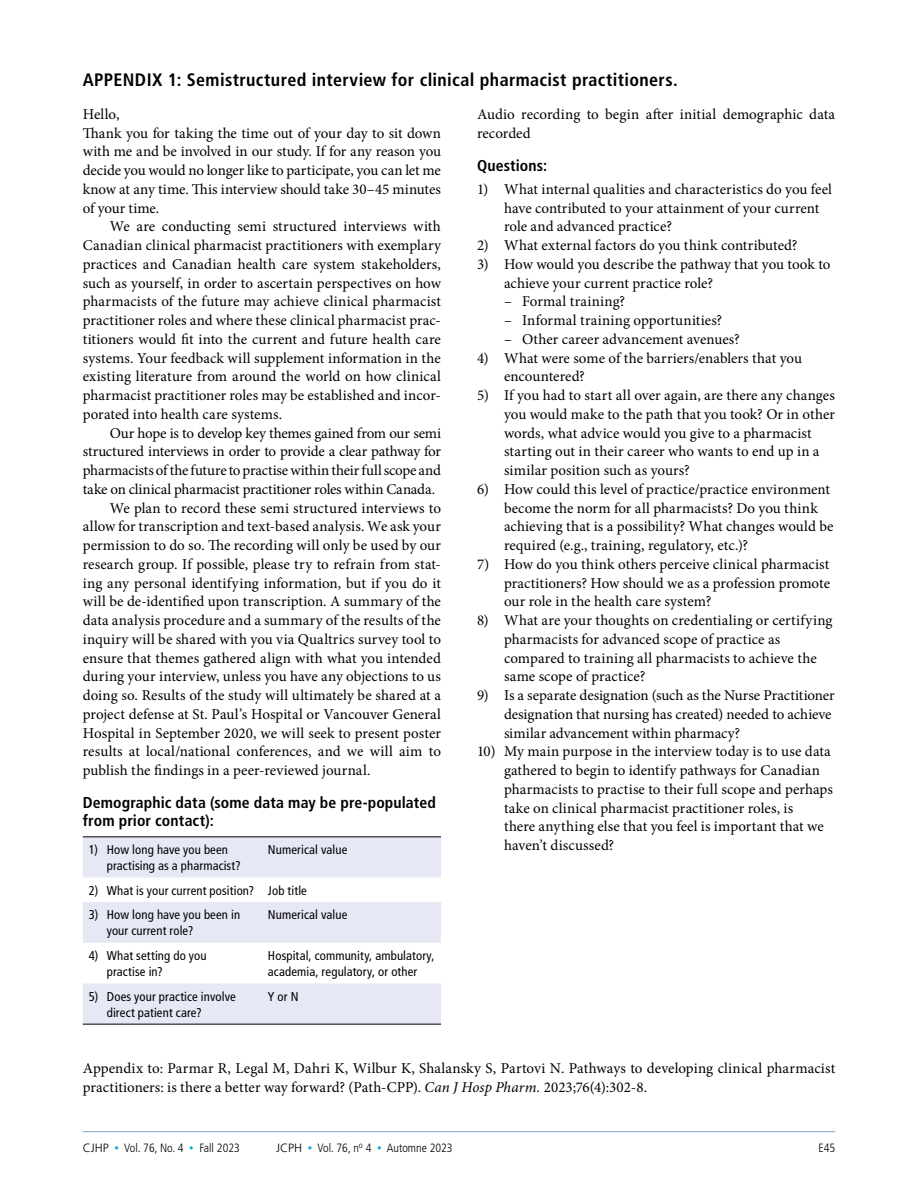
<style>
.page{position:relative;width:918px;height:1188px;background:#fff}
.page>*{position:absolute;margin:0;border:0;box-sizing:border-box;transform-origin:0 0}
.CJHP_H1{font:700 condensed 18px "Frutiger LT Std";letter-spacing:.02em;color:#000}
.CJHP_H2{font:700 condensed 15.75px/18px "Frutiger LT Std";letter-spacing:.005em;color:#000}
.CJHP_BodyText_Inden{font:15px/18.8px "Minion Pro";color:#000;text-align:justify}
.CJHP_BodyText_NL{font:15px/18.8px "Minion Pro";letter-spacing:.005em;color:#000}
.CJHP_BodyText{font:15px/18.8px "Minion Pro";color:#000;text-align:justify}
.CJHP_BodyText_NLNL{font:15px "Minion Pro";letter-spacing:.01em;color:#000}
.CJHP_TableText{font:condensed 12.75px/16.2px "Frutiger LT Std";letter-spacing:.01em;color:#000}
.t1{font:300 condensed 12px "Frutiger LT Std";color:#000}
.s1{font-style:italic}
.s2{font-stretch:normal}
.s3{font-size:9px;color:#00acd7}
</style>
<div class="page">
<hr style="left:83px;top:1131px;width:752px;height:1px;background:#0057a5">
<svg style="left:83px;top:838px;width:358px;height:186px;fill:#e6e8f5"></svg>
<hr style="left:83px;top:837px;width:179px;height:1px;background:#000">
<hr style="left:262px;top:837px;width:179px;height:1px;background:#000">
<hr style="left:83px;top:1024px;width:179px;height:1px;background:#000">
<hr style="left:262px;top:1024px;width:179px;height:1px;background:#000">
<p class="CJHP_H1" style="left:83px;top:69px;width:596px">APPENDIX 1: Semistructured interview for clinical pharmacist practitioners.</p>
<p class="CJHP_BodyText" style="left:83px;top:105px;width:38px">Hello,</p>
<p class="CJHP_BodyText" style="left:83px;top:124px;width:360px">Thank you for taking the time out of your day to sit down with me and be involved in our study. If for any reason you decide you would no longer like to participate, you can let me know at any time. This interview should take 30–45 minutes of your time.</p>
<p class="CJHP_BodyText_Inden" style="left:83px;top:217px;width:360px;text-indent:27px">We are conducting semi structured interviews with Canadian clinical pharmacist practitioners with exemplary practices and Canadian health care system stakeholders, such as yourself, in order to ascertain perspectives on how pharmacists of the future may achieve clinical pharmacist practitioner roles and where these clinical pharmacist prac&shy;titioners would fit into the current and future health care systems. Your feedback will supplement information in the existing literature from around the world on how clinical pharmacist practitioner roles may be established and incor&shy;porated into health care systems.</p>
<p class="CJHP_BodyText_Inden" style="left:83px;top:424px;width:360px;text-indent:27px">Our hope is to develop key themes gained from our semi structured interviews in order to provide a clear pathway for pharmacists of the future to practise within their full scope and take on clinical pharmacist practitioner roles within Canada.</p>
<p class="CJHP_BodyText_Inden" style="left:83px;top:499px;width:360px;text-indent:27px">We plan to record these semi structured interviews to allow for transcription and text-based analysis. We ask your permission to do so. The recording will only be used by our research group. If possible, please try to refrain from stat&shy;ing any personal identifying information, but if you do it will be de-identified upon transcription. A summary of the data analysis procedure and a summary of the results of the inquiry will be shared with you via Qualtrics survey tool to ensure that themes gathered align with what you intended during your interview, unless you have any objections to us doing so. Results of the study will ultimately be shared at a project defense at St. Paul’s Hospital or Vancouver General Hospital in September 2020, we will seek to present poster results at local/national conferences, and we will aim to publish the findings in a peer-reviewed journal.</p>
<p class="CJHP_H2" style="left:83px;top:794px;width:355px">Demographic data (some data may be pre-populated from prior contact):</p>
<p class="CJHP_TableText" style="left:107px;top:841px;width:135px;text-indent:-18px">1) How long have you been practising as a pharmacist?</p>
<p class="CJHP_TableText" style="left:268px;top:841px;width:81px">Numerical value</p>
<p class="CJHP_TableText" style="left:89px;top:882px;width:167px">2) What is your current position?</p>
<p class="CJHP_TableText" style="left:268px;top:882px;width:41px">Job title</p>
<p class="CJHP_TableText" style="left:107px;top:907px;width:135px;text-indent:-18px">3) How long have you been in your current role?</p>
<p class="CJHP_TableText" style="left:268px;top:907px;width:81px">Numerical value</p>
<p class="CJHP_TableText" style="left:107px;top:947px;width:101px;text-indent:-18px">4) What setting do you practise in?</p>
<p class="CJHP_TableText" style="left:268px;top:947px;width:168px">Hospital, community, ambulatory, academia, regulatory, or other</p>
<p class="CJHP_TableText" style="left:107px;top:988px;width:131px;text-indent:-18px">5) Does your practice involve direct patient care?</p>
<p class="CJHP_TableText" style="left:268px;top:988px;width:32px">Y or N</p>
<p class="CJHP_BodyText" style="left:477px;top:105px;width:360px">Audio recording to begin after initial demographic data recorded</p>
<p class="CJHP_H2" style="left:477px;top:156px;width:72px">Questions:</p>
<p class="CJHP_BodyText_NL" style="left:504px;top:180px;width:329px;text-indent:-27px">1) What internal qualities and characteristics do you feel have contributed to your attainment of your current role and advanced practice?</p>
<p class="CJHP_BodyText_NL" style="left:477px;top:236px;width:322px">2) What external factors do you think contributed?</p>
<p class="CJHP_BodyText_NL" style="left:504px;top:255px;width:328px;text-indent:-27px">3) How would you describe the pathway that you took to achieve your current practice role?</p>
<p class="CJHP_BodyText_NLNL" style="left:504px;top:292px;width:123px">– Formal training?</p>
<p class="CJHP_BodyText_NLNL" style="left:504px;top:310px;width:220px">– Informal training opportunities?</p>
<p class="CJHP_BodyText_NLNL" style="left:504px;top:329px;width:237px">– Other career advancement avenues?</p>
<p class="CJHP_BodyText_NL" style="left:504px;top:349px;width:300px;text-indent:-27px">4) What were some of the barriers/enablers that you encountered?</p>
<p class="CJHP_BodyText_NL" style="left:504px;top:386px;width:333px;text-indent:-27px">5) If you had to start all over again, are there any changes you would make to the path that you took? Or in other words, what advice would you give to a pharmacist starting out in their career who wants to end up in a similar position such as yours?</p>
<p class="CJHP_BodyText_NL" style="left:504px;top:480px;width:331px;text-indent:-27px">6) How could this level of practice/practice environment become the norm for all pharmacists? Do you think achieving that is a possibility? What changes would be required (e.g., training, regulatory, etc.)?</p>
<p class="CJHP_BodyText_NL" style="left:504px;top:555px;width:328px;text-align:justify;text-indent:-27px">7) How do you think others perceive clinical pharmacist practitioners? How should we as a profession promote our role in the health care system?</p>
<p class="CJHP_BodyText_NL" style="left:504px;top:611px;width:330px;text-indent:-27px">8) What are your thoughts on credentialing or certifying pharmacists for advanced scope of practice as compared to training all pharmacists to achieve the same scope of practice?</p>
<p class="CJHP_BodyText_NL" style="left:504px;top:686px;width:332px;text-indent:-27px">9) Is a separate designation (such as the Nurse Practitioner designation that nursing has created) needed to achieve similar advancement within pharmacy?</p>
<p class="CJHP_BodyText_NL" style="left:504px;top:742px;width:331px;text-indent:-27px">10) My main purpose in the interview today is to use data gathered to begin to identify pathways for Canadian pharmacists to practise to their full scope and perhaps take on clinical pharmacist practitioner roles, is<br>there anything else that you feel is important that we haven’t discussed?</p>
<p class="CJHP_BodyText_Inden" style="left:83px;top:1059px;width:754px">Appendix to: Parmar R, Legal M, Dahri K, Wilbur K, Shalansky S, Partovi N. Pathways to developing clinical pharmacist practitioners: is there a better way forward? (Path-CPP). <span class="s1">Can J Hosp Pharm.</span> 2023;76(4):302-8.</p>
<p class="t1" style="left:83px;top:1141px;width:159px"><span class="s2">CJHP</span> <span class="s3">•</span> Vol. 76, No. 4 <span class="s3">•</span> Fall 2023</p>
<p class="t1" style="left:276px;top:1141px;width:178px"><span class="s2">JCPH</span> <span class="s3">•</span> Vol. 76, n<sup>o</sup> 4 <span class="s3">•</span> Automne 2023</p>
<p class="t1" style="left:818px;top:1141px;width:18px">E45</p>
</div>
